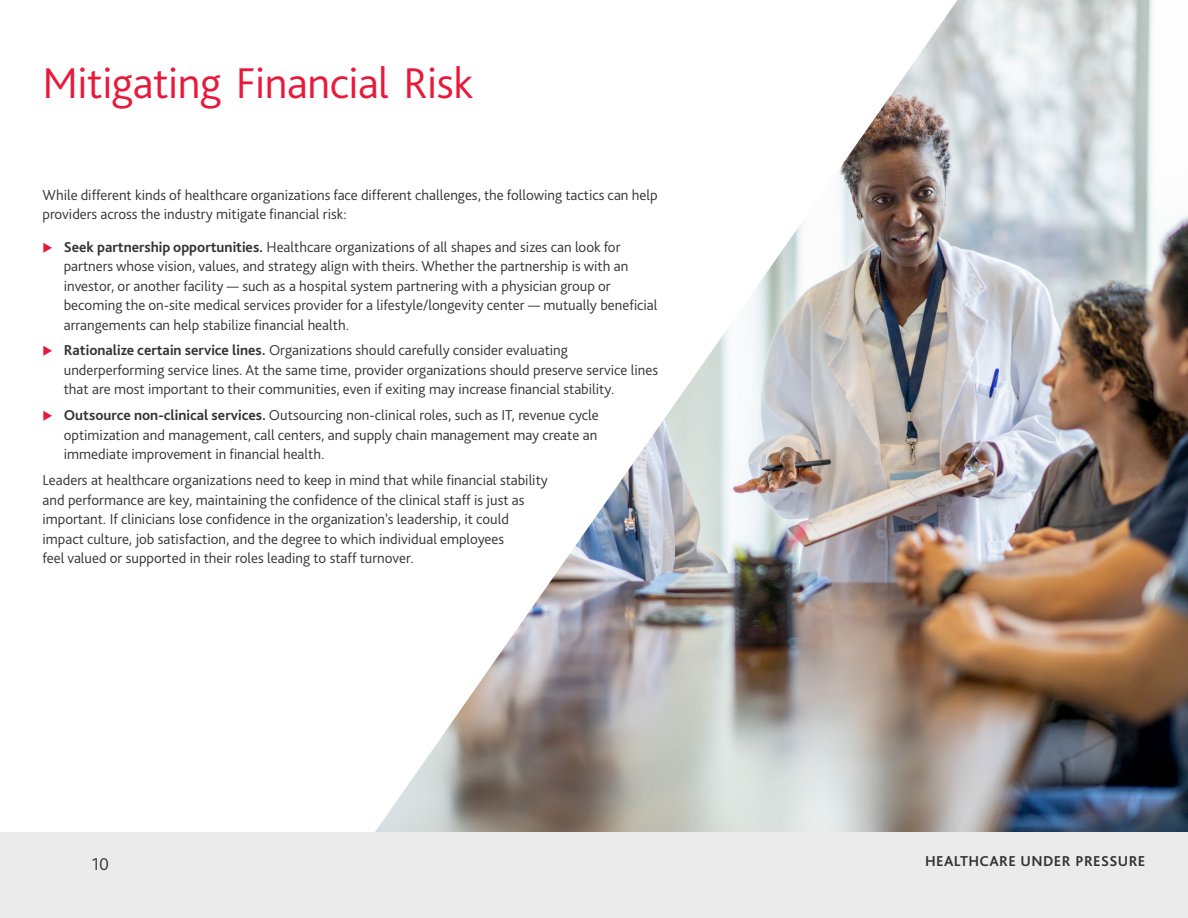
<style>
.page{position:relative;width:1188px;height:918px;background:#fff}
.page>*{position:absolute;margin:0;border:0;box-sizing:border-box;transform-origin:0 0}
.t1{font:300 45px "Bliss Pro";letter-spacing:-.01em;color:#e81a3b}
.t2{font:300 18px "Bliss Pro";color:#333}
.t3{font:300 15px/19.5px "Bliss Pro";color:#333}
.t4{font:700 15px "Bliss Pro";letter-spacing:.025em;color:#333}
.s1{font-weight:700}
</style>
<div class="page">
<img style="left:366px;top:0;width:822px;height:833px">
<div style="left:0;top:833px;width:1188px;height:85px;background:#ebebeb"></div>
<h1 class="t1" style="left:43px;top:55px;width:432px">Mitigating Financial Risk</h1>
<p class="t3" style="left:43px;top:185px;width:617px">While different kinds of healthcare organizations face different challenges, the following tactics can help providers across the industry mitigate financial risk:</p>
<p class="t3" style="left:64px;top:236px;width:595px"><span class="s1">Seek partnership opportunities.</span> Healthcare organizations of all shapes and sizes can look for partners whose vision, values, and strategy align with theirs. Whether the partnership is with an investor, or another facility — such as a hospital system partnering with a physician group or becoming the on-site medical services provider for a lifestyle/longevity center — mutually beneficial arrangements can help stabilize financial health.</p>
<p class="t3" style="left:64px;top:340px;width:596px"><span class="s1">Rationalize certain service lines.</span> Organizations should carefully consider evaluating underperforming service lines. At the same time, provider organizations should preserve service lines that are most important to their communities, even if exiting may increase financial stability.</p>
<p class="t3" style="left:64px;top:405px;width:537px;text-align:justify"><span class="s1">Outsource non-clinical services.</span> Outsourcing non-clinical roles, such as IT, revenue cycle optimization and management, call centers, and supply chain management may create an immediate improvement in financial health.</p>
<p class="t3" style="left:43px;top:470px;width:507px">Leaders at healthcare organizations need to keep in mind that while financial stability and performance are key, maintaining the confidence of the clinical staff is just as important. If clinicians lose confidence in the organization’s leadership, it could impact culture, job satisfaction, and the degree to which individual employees<br>feel valued or supported in their roles leading to staff turnover.</p>
<p class="t2" style="left:92px;top:853px;width:19px">10</p>
<p class="t4" style="left:925px;top:851px;width:222px">HEALTHCARE UNDER PRESSURE</p>
</div>
